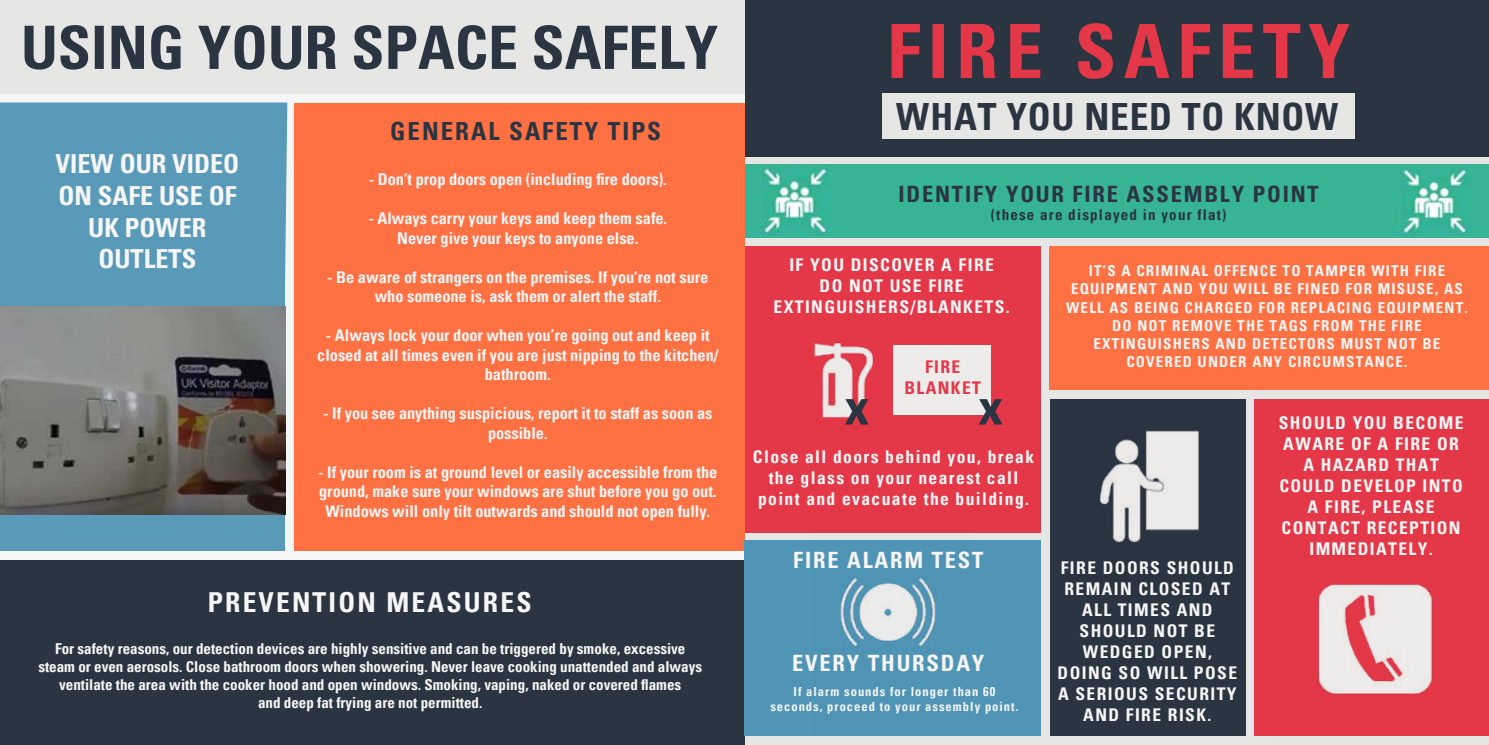
<style>
.page{position:relative;width:1489px;height:745px;background:#fff}
.page>*{position:absolute;margin:0;border:0;box-sizing:border-box;transform-origin:0 0}
.t1{font:700 condensed 75px "Univers";letter-spacing:.1em;color:#e43848}
.t2{font:700 condensed 60px "Univers";color:#2b3541}
.t3{font:700 condensed 50px "Univers";color:#2b3541}
.t4{font:700 condensed 37.5px "Univers";letter-spacing:.02em;color:#2b3541}
.t5{font:700 condensed 27.5px "Univers";letter-spacing:.08em;color:#f6f6f6}
.t6{font:700 condensed 26.25px/31.5px "Univers";color:#f6f6f6;text-align:center}
.t7{font:700 condensed 25px "Univers";letter-spacing:.08em;color:#2b3541}
.t8{font:700 condensed 22.5px "Univers";letter-spacing:.08em;color:#2b3541}
.t9{font:700 condensed 22.5px "Univers";letter-spacing:.08em;color:#f6f6f6}
.t10{font:700 condensed 17.5px/21px "Univers";letter-spacing:.08em;color:#f6f6f6;text-align:center}
.t11{font:700 condensed 17.5px/21px "Univers";letter-spacing:.08em;color:#e43848;text-align:center}
.t12{font:700 condensed 16.25px/19.5px "Univers";color:#f6f6f6;text-align:center}
.t13{font:700 condensed 15px/18px "Univers";color:#f6f6f6;text-align:center}
.t14{font:700 condensed 15px/18px "Univers";letter-spacing:.08em;color:#f6f6f6;text-align:center}
.t15{font:700 condensed 15px "Univers";letter-spacing:.08em;color:#2b3541}
.t16{font:700 condensed 12.5px/15px "Univers";letter-spacing:.08em;color:#f6f6f6;text-align:center}
</style>
<div class="page">
<div style="left:744px;top:0;width:744px;height:744px;background:#2b3541"></div>
<div style="left:882px;top:93px;width:472px;height:45px;background:#e6e6e4"></div>
<div style="left:0;top:0;width:744px;height:570px;background:#e6e6e4"></div>
<div style="left:0;top:107px;width:285px;height:445px;background:#5a9ab9"></div>
<div style="left:0;top:560px;width:746px;height:184px;background:#2b3541"></div>
<div style="left:744px;top:157px;width:744px;height:90px;background:#e6e6e4"></div>
<div style="left:744px;top:164px;width:744px;height:73px;background:#37b496"></div>
<img style="left:1399px;top:168px;width:69px;height:68px">
<div style="left:745px;top:247px;width:743px;height:497px;background:#e6e6e4"></div>
<div style="left:744px;top:246px;width:297px;height:286px;background:#e43848"></div>
<div style="left:294px;top:95px;width:450px;height:456px;background:#ff7143"></div>
<div style="left:744px;top:540px;width:297px;height:195px;background:#5095b6"></div>
<div style="left:1049px;top:246px;width:439px;height:143px;background:#ff7143"></div>
<div style="left:1050px;top:399px;width:195px;height:336px;background:#2b3541"></div>
<div style="left:1253px;top:399px;width:235px;height:335px;background:#e43848"></div>
<img style="left:760px;top:168px;width:69px;height:68px">
<div style="left:893px;top:345px;width:97px;height:69px;background:#edeceb"></div>
<img style="left:814px;top:339px;width:60px;height:80px">
<img style="left:810px;top:532px;width:160px;height:204px">
<img style="left:1078px;top:389px;width:153px;height:154px">
<img style="left:1271px;top:584px;width:168px;height:152px">
<div style="left:0;top:94px;width:744px;height:9px;background:#f6f6f6"></div>
<div style="left:285px;top:97px;width:9px;height:453px;background:#f6f6f6"></div>
<div style="left:0;top:551px;width:743px;height:8px;background:#f6f6f6"></div>
<img style="left:0;top:306px;width:285px;height:208px">
<svg style="left:0;top:102px;width:287px;height:180px"></svg>
<h2 class="t2" style="left:21px;top:11px;width:698px">USING YOUR SPACE SAFELY</h2>
<h3 class="t6" style="left:55px;top:148px;width:185px">VIEW OUR VIDEO<br>ON SAFE USE OF<br>UK POWER<br>OUTLETS</h3>
<h3 class="t7" style="left:390px;top:116px;width:272px">GENERAL SAFETY TIPS</h3>
<p class="t12" style="left:369px;top:169px;width:299px">- Don’t prop doors open (including fire doors).</p>
<p class="t12" style="left:368px;top:208px;width:300px">- Always carry your keys and keep them safe.<br>Never give your keys to anyone else.</p>
<p class="t12" style="left:327px;top:267px;width:382px">- Be aware of strangers on the premises. If you’re not sure who someone is, ask them or alert the staff.</p>
<p class="t12" style="left:317px;top:325px;width:402px">- Always lock your door when you’re going out and keep it closed at all times even if you are just nipping to the kitchen/ bathroom.</p>
<p class="t12" style="left:323px;top:403px;width:391px">- If you see anything suspicious, report it to staff as soon as possible.</p>
<p class="t12" style="left:318px;top:462px;width:400px">- If your room is at ground level or easily accessible from the ground, make sure your windows are shut before you go out.<br>Windows will only tilt outwards and should not open fully.</p>
<h3 class="t5" style="left:208px;top:585px;width:325px">PREVENTION MEASURES</h3>
<p class="t13" style="left:38px;top:639px;width:665px">For safety reasons, our detection devices are highly sensitive and can be triggered by smoke, excessive steam or even aerosols. Close bathroom doors when showering. Never leave cooking unattended and always ventilate the area with the cooker hood and open windows. Smoking, vaping, naked or covered flames<br>and deep fat frying are not permitted.</p>
<h1 class="t1" style="left:887px;top:5px;width:464px">FIRE SAFETY</h1>
<h3 class="t4" style="left:896px;top:93px;width:444px">WHAT YOU NEED TO KNOW</h3>
<h3 class="t8" style="left:898px;top:179px;width:422px">IDENTIFY YOUR FIRE ASSEMBLY POINT</h3>
<p class="t15" style="left:990px;top:205px;width:237px">(these are displayed in your flat)</p>
<p class="t10" style="left:773px;top:254px;width:237px">IF YOU DISCOVER A FIRE<br>DO NOT USE FIRE<br>EXTINGUISHERS/BLANKETS.</p>
<p class="t14" style="left:1066px;top:262px;width:403px">IT’S A CRIMINAL OFFENCE TO TAMPER WITH FIRE EQUIPMENT AND YOU WILL BE FINED FOR MISUSE, AS WELL AS BEING CHARGED FOR REPLACING EQUIPMENT.<br>DO NOT REMOVE THE TAGS FROM THE FIRE EXTINGUISHERS AND DETECTORS MUST NOT BE COVERED UNDER ANY CIRCUMSTANCE.</p>
<p class="t11" style="left:904px;top:356px;width:78px">FIRE<br>BLANKET</p>
<h3 class="t3" style="left:844px;top:376px;width:26px">x</h3>
<h3 class="t3" style="left:978px;top:376px;width:26px">x</h3>
<p class="t10" style="left:753px;top:446px;width:283px">Close all doors behind you, break the glass on your nearest call point and evacuate the building.</p>
<h3 class="t9" style="left:793px;top:545px;width:192px">FIRE ALARM TEST</h3>
<h3 class="t9" style="left:792px;top:648px;width:194px">EVERY THURSDAY</h3>
<p class="t16" style="left:770px;top:683px;width:249px">If alarm sounds for longer than 60 seconds, proceed to your assembly point.</p>
<p class="t10" style="left:1057px;top:556px;width:181px">FIRE DOORS SHOULD<br>REMAIN CLOSED AT<br>ALL TIMES AND<br>SHOULD NOT BE<br>WEDGED OPEN,<br>DOING SO WILL POSE<br>A SERIOUS SECURITY<br>AND FIRE RISK.</p>
<p class="t10" style="left:1278px;top:412px;width:186px">SHOULD YOU BECOME<br>AWARE OF A FIRE OR<br>A HAZARD THAT<br>COULD DEVELOP INTO<br>A FIRE, PLEASE<br>CONTACT RECEPTION<br>IMMEDIATELY.</p>
</div>
